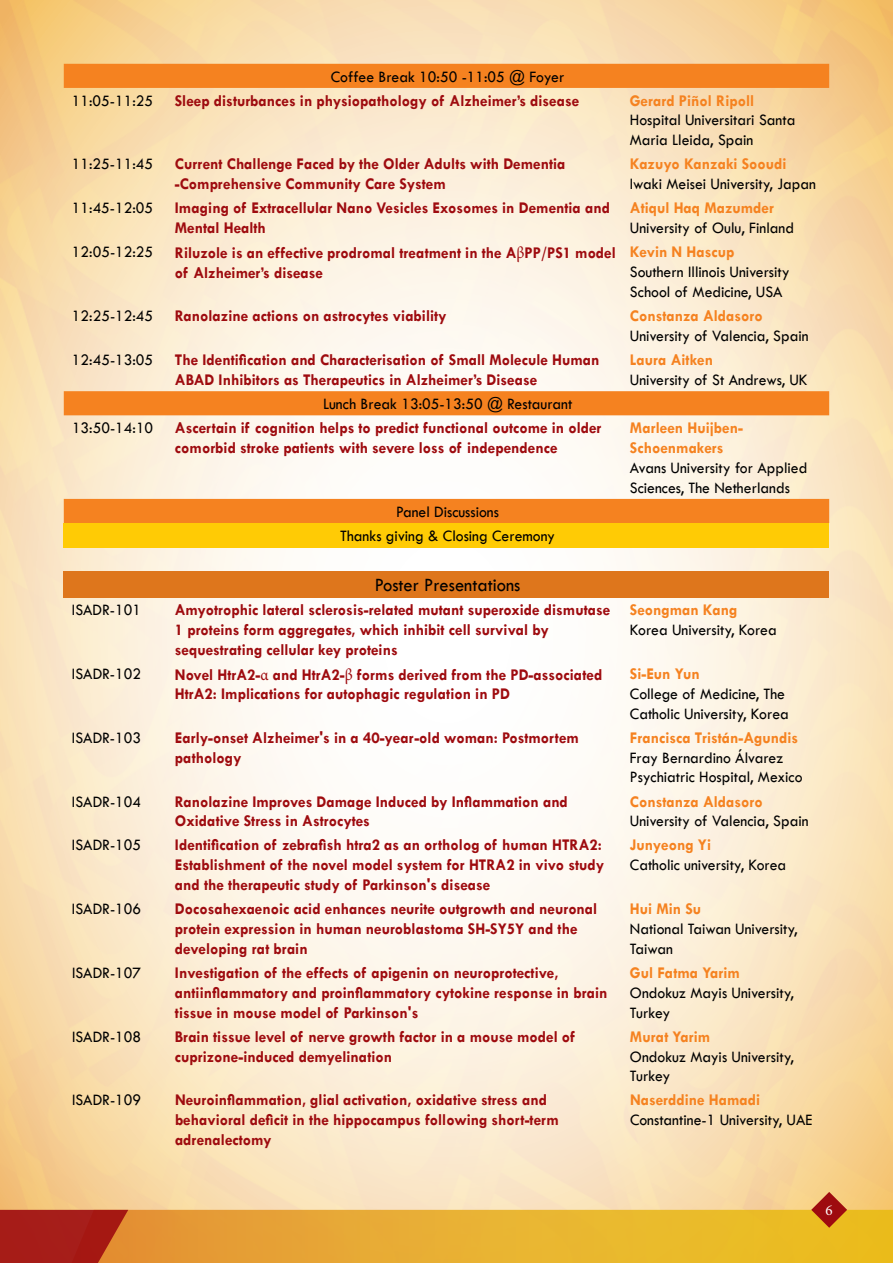
<style>
.page{position:relative;width:893px;height:1263px;background:#fff}
.page>*{position:absolute;margin:0;border:0;box-sizing:border-box;transform-origin:0 0}
.t1{font:19.5px "Tw Cen";color:#000;scale:.95 1}
.t2{font:700 16.5px/19.8px "Tw Cen";color:#9e0b0f;scale:.95 1}
.t3{font:16.5px/19.8px "Tw Cen";color:#000;scale:.95 1}
.t4{font:700 16.5px/19.8px "Tw Cen";color:#f58220;scale:.95 1}
.t5{font:15px "Minion Pro";color:#fff}
.s1{font-family:"Minion Pro";font-weight:400}
</style>
<div class="page">
<img style="left:0;top:0;width:893px;height:1210px">
<svg style="left:128px;top:1210px;width:765px;height:53px;background:#e8ae2f"></svg>
<svg style="left:0;top:1210px;width:128px;height:53px;background:#ac2819"></svg>
<svg style="left:811px;top:1192px;width:36px;height:36px"></svg>
<svg style="left:64px;top:64px;width:765px;height:459px;background:#fadcb9"></svg>
<div style="left:64px;top:523px;width:765px;height:24px;background:#ffcb05"></div>
<div style="left:64px;top:571px;width:765px;height:26px;background:#de761c"></div>
<p class="t3" style="left:331px;top:66px;width:247px">Coffee Break 10:50 -11:05 @ Foyer</p>
<p class="t3" style="left:72px;top:91px;width:87px">11:05-11:25</p>
<p class="t2" style="left:175px;top:90px;width:427px">Sleep disturbances in physiopathology of Alzheimer’s disease</p>
<p class="t4" style="left:630px;top:90px;width:132px">Gerard Piñol Ripoll</p>
<p class="t3" style="left:630px;top:110px;width:176px">Hospital Universitari Santa<br>Maria Lleida, Spain</p>
<p class="t3" style="left:72px;top:154px;width:87px">11:25-11:45</p>
<p class="t2" style="left:175px;top:154px;width:413px">Current Challenge Faced by the Older Adults with Dementia -Comprehensive Community Care System</p>
<p class="t4" style="left:630px;top:154px;width:166px">Kazuyo Kanzaki Sooudi</p>
<p class="t3" style="left:630px;top:174px;width:197px">Iwaki Meisei University, Japan</p>
<p class="t3" style="left:72px;top:198px;width:87px">11:45-12:05</p>
<p class="t2" style="left:175px;top:198px;width:459px">Imaging of Extracellular Nano Vesicles Exosomes in Dementia and<br>Mental Health</p>
<p class="t4" style="left:630px;top:198px;width:153px">Atiqul Haq Mazumder</p>
<p class="t3" style="left:630px;top:218px;width:174px">University of Oulu, Finland</p>
<p class="t3" style="left:72px;top:242px;width:87px">12:05-12:25</p>
<p class="t2" style="left:175px;top:242px;width:466px">Riluzole is an effective prodromal treatment in the A<span class="s1">β</span>PP/PS1 model of Alzheimer’s disease</p>
<p class="t4" style="left:630px;top:242px;width:112px">Kevin N Hascup</p>
<p class="t3" style="left:630px;top:262px;width:170px">Southern Illinois University<br>School of Medicine, USA</p>
<p class="t3" style="left:72px;top:306px;width:87px">12:25-12:45</p>
<p class="t2" style="left:175px;top:305px;width:287px">Ranolazine actions on astrocytes viability</p>
<p class="t4" style="left:630px;top:305px;width:141px">Constanza Aldasoro</p>
<p class="t3" style="left:630px;top:326px;width:190px">University of Valencia, Spain</p>
<p class="t3" style="left:72px;top:350px;width:87px">12:45-13:05</p>
<p class="t2" style="left:175px;top:349px;width:448px">The Identification and Characterisation of Small Molecule Human<br>ABAD Inhibitors as Therapeutics in Alzheimer’s Disease</p>
<p class="t4" style="left:630px;top:349px;width:89px">Laura Aitken</p>
<p class="t3" style="left:630px;top:370px;width:189px">University of St Andrews, UK</p>
<p class="t3" style="left:323px;top:394px;width:264px">Lunch Break 13:05-13:50 @ Restaurant</p>
<p class="t3" style="left:72px;top:418px;width:87px">13:50-14:10</p>
<p class="t2" style="left:175px;top:418px;width:451px">Ascertain if cognition helps to predict functional outcome in older comorbid stroke patients with severe loss of independence</p>
<p class="t4" style="left:630px;top:418px;width:120px">Marleen Huijben-<br>Schoenmakers</p>
<p class="t3" style="left:630px;top:457px;width:188px">Avans University for Applied<br>Sciences, The Netherlands</p>
<p class="t3" style="left:340px;top:499px;width:228px;line-height:24.2px;text-align:center">Panel Discussions<br>Thanks giving &amp; Closing Ceremony</p>
<p class="t1" style="left:375px;top:573px;width:155px">Poster Presentations</p>
<p class="t3" style="left:72px;top:600px;width:74px">ISADR-101</p>
<p class="t2" style="left:175px;top:600px;width:460px">Amyotrophic lateral sclerosis-related mutant superoxide dismutase<br>1 proteins form aggregates, which inhibit cell survival by sequestrating cellular key proteins</p>
<p class="t4" style="left:630px;top:600px;width:115px">Seongman Kang</p>
<p class="t3" style="left:630px;top:620px;width:156px">Korea University, Korea</p>
<p class="t3" style="left:72px;top:664px;width:74px">ISADR-102</p>
<p class="t2" style="left:175px;top:664px;width:452px">Novel HtrA2-<span class="s1">α</span> and HtrA2-<span class="s1">β</span> forms derived from the PD-associated<br>HtrA2: Implications for autophagic regulation in PD</p>
<p class="t4" style="left:630px;top:663px;width:75px">Si-Eun Yun</p>
<p class="t3" style="left:630px;top:684px;width:169px">College of Medicine, The<br>Catholic University, Korea</p>
<p class="t3" style="left:72px;top:728px;width:74px">ISADR-103</p>
<p class="t2" style="left:175px;top:727px;width:427px">Early-onset Alzheimer's in a 40-year-old woman: Postmortem pathology</p>
<p class="t4" style="left:630px;top:727px;width:179px">Francisca Tristán-Agundis</p>
<p class="t3" style="left:630px;top:747px;width:183px">Fray Bernardino Álvarez<br>Psychiatric Hospital, Mexico</p>
<p class="t3" style="left:72px;top:791px;width:74px">ISADR-104</p>
<p class="t2" style="left:175px;top:791px;width:415px">Ranolazine Improves Damage Induced by Inflammation and<br>Oxidative Stress in Astrocytes</p>
<p class="t4" style="left:630px;top:791px;width:141px">Constanza Aldasoro</p>
<p class="t3" style="left:630px;top:811px;width:190px">University of Valencia, Spain</p>
<p class="t3" style="left:72px;top:835px;width:74px">ISADR-105</p>
<p class="t2" style="left:175px;top:835px;width:453px">Identification of zebrafish htra2 as an ortholog of human HTRA2:<br>Establishment of the novel model system for HTRA2 in vivo study and the therapeutic study of Parkinson's disease</p>
<p class="t4" style="left:630px;top:835px;width:87px">Junyeong Yi</p>
<p class="t3" style="left:630px;top:855px;width:166px">Catholic university, Korea</p>
<p class="t3" style="left:72px;top:899px;width:74px">ISADR-106</p>
<p class="t2" style="left:175px;top:899px;width:446px">Docosahexaenoic acid enhances neurite outgrowth and neuronal protein expression in human neuroblastoma SH-SY5Y and the developing rat brain</p>
<p class="t4" style="left:630px;top:899px;width:77px">Hui Min Su</p>
<p class="t3" style="left:630px;top:919px;width:178px">National Taiwan University,<br>Taiwan</p>
<p class="t3" style="left:72px;top:963px;width:74px">ISADR-107</p>
<p class="t2" style="left:175px;top:962px;width:457px">Investigation of the effects of apigenin on neuroprotective, antiinflammatory and proinflammatory cytokine response in brain tissue in mouse model of Parkinson's</p>
<p class="t4" style="left:630px;top:962px;width:117px">Gul Fatma Yarim</p>
<p class="t3" style="left:630px;top:982px;width:174px">Ondokuz Mayis University,<br>Turkey</p>
<p class="t3" style="left:72px;top:1026px;width:74px">ISADR-108</p>
<p class="t2" style="left:175px;top:1026px;width:423px">Brain tissue level of nerve growth factor in a mouse model of cuprizone-induced demyelination</p>
<p class="t4" style="left:630px;top:1026px;width:86px">Murat Yarim</p>
<p class="t3" style="left:630px;top:1046px;width:174px">Ondokuz Mayis University,<br>Turkey</p>
<p class="t3" style="left:72px;top:1090px;width:74px">ISADR-109</p>
<p class="t2" style="left:175px;top:1090px;width:406px">Neuroinflammation, glial activation, oxidative stress and behavioral deficit in the hippocampus following short-term adrenalectomy</p>
<p class="t4" style="left:630px;top:1090px;width:139px">Naserddine Hamadi</p>
<p class="t3" style="left:630px;top:1110px;width:193px">Constantine-1 University, UAE</p>
<p class="t5" style="left:826px;top:1200px;width:9px">6</p>
</div>
